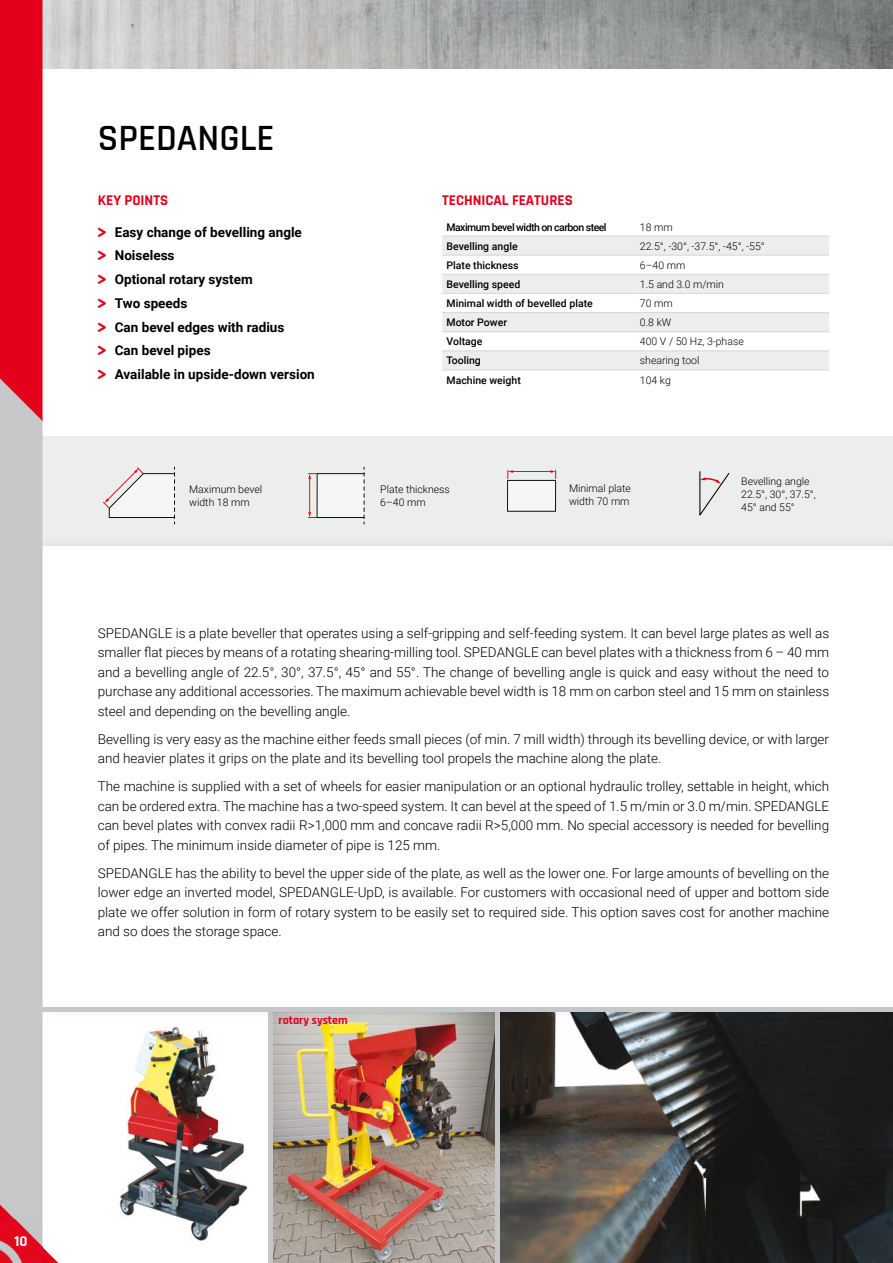
<style>
.page{position:relative;width:893px;height:1263px;background:#fff}
.page>*{position:absolute;margin:0;border:0;box-sizing:border-box;transform-origin:0 0}
.t1{font:600 37.5px "Rajdhani";color:#000}
.t2{font:700 15px "Rajdhani";color:#e2001a}
.t3{font:700 15px "Rajdhani";color:#fff}
.t4{font:300 13.5px/19.5px "Roboto";color:#000;text-align:justify}
.t5{font:700 13.5px/23.7px "Roboto";color:#000}
.t6{font:700 12px "Rajdhani";color:#e2001a}
.t7{font:300 10.5px/12.6px "Roboto";color:#000}
.t8{font:500 10.5px "Roboto";color:#000}
.t9{font:500 10.5px "Roboto";letter-spacing:-.05em;color:#000}
.s1{font-family:"Fredoka One";font-weight:400;color:#e2001a}
</style>
<div class="page">
<img style="left:500px;top:1022px;width:393px;height:241px">
<img style="left:272px;top:1022px;width:224px;height:241px">
<hr style="left:268px;top:1010px;width:4px;height:253px;background:#c6c7c8">
<hr style="left:496px;top:1010px;width:4px;height:253px;background:#c6c7c8">
<div style="left:43px;top:436px;width:850px;height:111px;background:#eceded"></div>
<svg style="left:103px;top:467px;width:72px;height:57px"></svg>
<svg style="left:308px;top:467px;width:57px;height:57px"></svg>
<div style="left:28px;top:532px;width:865px;height:490px;background:#000;opacity:.1"></div>
<div style="left:43px;top:547px;width:850px;height:461px;background:#fff"></div>
<svg style="left:699px;top:471px;width:31px;height:45px"></svg>
<svg style="left:507px;top:470px;width:49px;height:42px"></svg>
<img style="left:119px;top:1026px;width:129px;height:215px">
<img style="left:71px;top:0;width:822px;height:68px">
<div style="left:878px;top:532px;width:15px;height:490px;background:#000;opacity:.1"></div>
<div style="left:871px;top:547px;width:22px;height:461px;background:#fff"></div>
<hr style="left:43px;top:1008px;width:850px;height:4px;background:#c6c7c8">
<svg style="left:0;top:0;width:71px;height:1263px"></svg>
<svg style="left:442px;top:237px;width:387px;height:132px;fill:#eceded"></svg>
<hr style="left:442px;top:235px;width:194px;height:2px;background:#d9dadb">
<hr style="left:636px;top:235px;width:193px;height:2px;background:#d9dadb">
<hr style="left:442px;top:255px;width:194px;height:1px;background:#d9dadb">
<hr style="left:636px;top:255px;width:193px;height:1px;background:#d9dadb">
<hr style="left:442px;top:274px;width:194px;height:1px;background:#d9dadb">
<hr style="left:636px;top:274px;width:193px;height:1px;background:#d9dadb">
<hr style="left:442px;top:293px;width:194px;height:1px;background:#d9dadb">
<hr style="left:636px;top:293px;width:193px;height:1px;background:#d9dadb">
<hr style="left:442px;top:312px;width:194px;height:1px;background:#d9dadb">
<hr style="left:636px;top:312px;width:193px;height:1px;background:#d9dadb">
<hr style="left:442px;top:331px;width:194px;height:1px;background:#d9dadb">
<hr style="left:636px;top:331px;width:193px;height:1px;background:#d9dadb">
<hr style="left:442px;top:350px;width:194px;height:1px;background:#d9dadb">
<hr style="left:636px;top:350px;width:193px;height:1px;background:#d9dadb">
<hr style="left:442px;top:369px;width:194px;height:2px;background:#d9dadb">
<hr style="left:636px;top:369px;width:193px;height:2px;background:#d9dadb">
<h1 class="t1" style="left:98px;top:115px;width:178px">SPEDANGLE</h1>
<p class="t2" style="left:98px;top:191px;width:72px">KEY POINTS</p>
<p class="t2" style="left:442px;top:191px;width:132px">TECHNICAL FEATURES</p>
<p class="t5" style="left:98px;top:220px;width:219px"><span class="s1">&gt;</span> Easy change of bevelling angle<br><span class="s1">&gt;</span> Noiseless<br><span class="s1">&gt;</span> Optional rotary system<br><span class="s1">&gt;</span> Two speeds<br><span class="s1">&gt;</span> Can bevel edges with radius<br><span class="s1">&gt;</span> Can bevel pipes<br><span class="s1">&gt;</span> Available in upside-down version</p>
<p class="t9" style="left:446px;top:220px;width:162px">Maximum bevel width on carbon steel</p>
<p class="t7" style="left:640px;top:220px;width:34px">18 mm</p>
<p class="t8" style="left:446px;top:238px;width:73px">Bevelling angle</p>
<p class="t7" style="left:640px;top:239px;width:126px">22.5°, -30°, -37.5°, -45°, -55°</p>
<p class="t8" style="left:446px;top:258px;width:74px">Plate thickness</p>
<p class="t7" style="left:640px;top:258px;width:47px">6–40 mm</p>
<p class="t8" style="left:446px;top:277px;width:75px">Bevelling speed</p>
<p class="t7" style="left:640px;top:277px;width:86px">1.5 and 3.0 m/min</p>
<p class="t8" style="left:446px;top:296px;width:148px">Minimal width of bevelled plate</p>
<p class="t7" style="left:640px;top:296px;width:34px">70 mm</p>
<p class="t8" style="left:446px;top:315px;width:62px">Motor Power</p>
<p class="t7" style="left:640px;top:316px;width:33px">0.8 kW</p>
<p class="t8" style="left:446px;top:334px;width:37px">Voltage</p>
<p class="t7" style="left:640px;top:335px;width:105px">400 V / 50 Hz, 3-phase</p>
<p class="t8" style="left:446px;top:353px;width:36px">Tooling</p>
<p class="t7" style="left:640px;top:354px;width:61px">shearing tool</p>
<p class="t8" style="left:446px;top:373px;width:76px">Machine weight</p>
<p class="t7" style="left:640px;top:373px;width:32px">104 kg</p>
<p class="t7" style="left:189px;top:483px;width:75px">Maximum bevel width 18 mm</p>
<p class="t7" style="left:380px;top:483px;width:71px">Plate thickness<br>6–40 mm</p>
<p class="t7" style="left:741px;top:475px;width:76px">Bevelling angle<br>22.5°, 30°, 37.5°,<br>45° and 55°</p>
<p class="t7" style="left:569px;top:482px;width:63px">Minimal plate width 70 mm</p>
<p class="t4" style="left:98px;top:623px;width:733px">SPEDANGLE is a plate beveller that operates using a self-gripping and self-feeding system. It can bevel large plates as well as smaller flat pieces by means of a rotating shearing-milling tool. SPEDANGLE can bevel plates with a thickness from 6 – 40 mm and a bevelling angle of 22.5°, 30°, 37.5°, 45° and 55°. The change of bevelling angle is quick and easy without the need to purchase any additional accessories. The maximum achievable bevel width is 18 mm on carbon steel and 15 mm on stainless steel and depending on the bevelling angle.</p>
<p class="t4" style="left:98px;top:729px;width:733px">Bevelling is very easy as the machine either feeds small pieces (of min. 7 mill width) through its bevelling device, or with larger and heavier plates it grips on the plate and its bevelling tool propels the machine along the plate.</p>
<p class="t4" style="left:98px;top:776px;width:733px">The machine is supplied with a set of wheels for easier manipulation or an optional hydraulic trolley, settable in height, which can be ordered extra. The machine has a two-speed system. It can bevel at the speed of 1.5 m/min or 3.0 m/min. SPEDANGLE can bevel plates with convex radii R&gt;1,000 mm and concave radii R&gt;5,000 mm. No special accessory is needed for bevelling of pipes. The minimum inside diameter of pipe is 125 mm.</p>
<p class="t4" style="left:98px;top:863px;width:733px">SPEDANGLE has the ability to bevel the upper side of the plate, as well as the lower one. For large amounts of bevelling on the lower edge an inverted model, SPEDANGLE-UpD, is available. For customers with occasional need of upper and bottom side plate we offer solution in form of rotary system to be easily set to required side. This option saves cost for another machine and so does the storage space.</p>
<p class="t6" style="left:279px;top:1013px;width:71px">rotary system</p>
<p class="t3" style="left:15px;top:1232px;width:15px">10</p>
</div>
